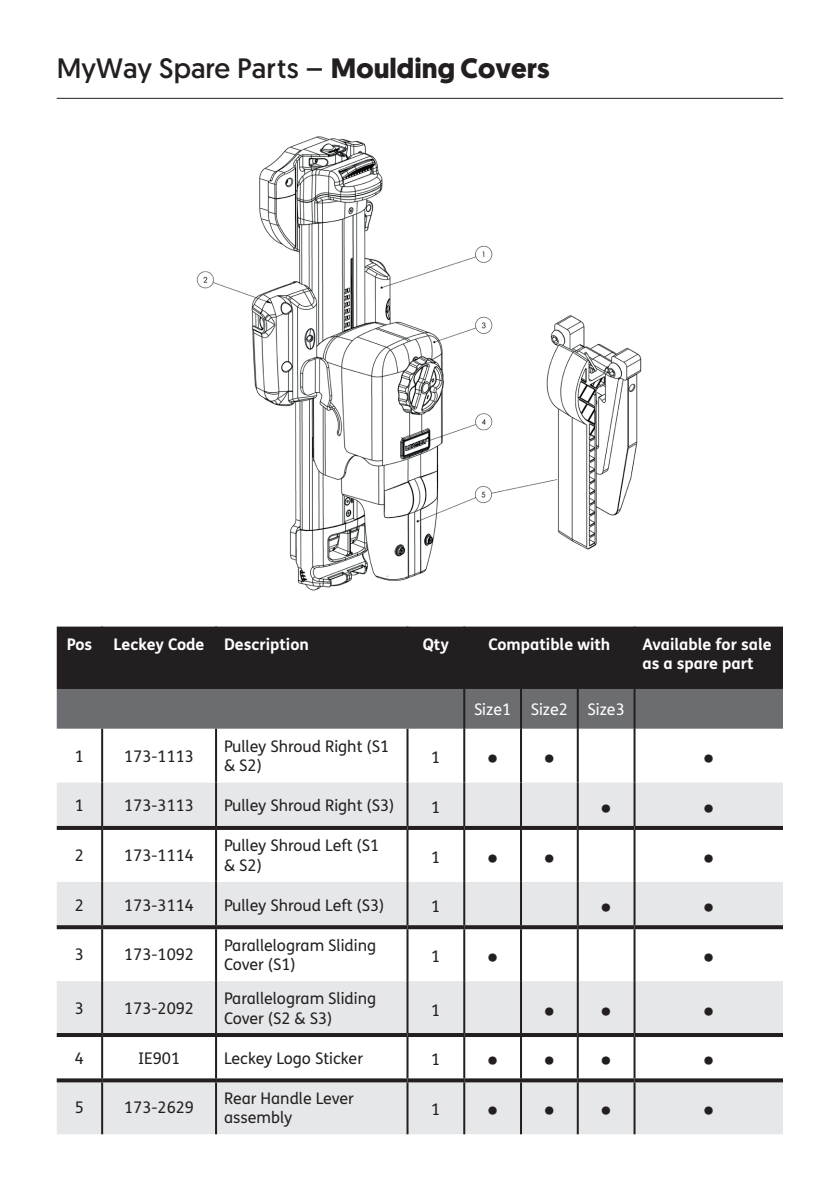
<style>
.page{position:relative;width:840px;height:1191px;background:#fff}
.page>*{position:absolute;margin:0;border:0;box-sizing:border-box;transform-origin:0 0}
.t1{font:28px "Geomanist";color:#231f20}
.t2{font:300 24px "Geomanist";color:#231f20}
.t3{font:16px/19.2px "FS Me";color:#231f20}
.t4{font:700 16px/19.2px "FS Me";color:#fff}
.t5{font:16px "FS Me";color:#fff}
.s1{font-weight:700}
</style>
<div class="page">
<hr style="left:57px;top:98px;width:725px;height:1px;background:#231f20">
<div style="left:57px;top:626px;width:725px;height:63px;background:#231f20"></div>
<div style="left:57px;top:689px;width:725px;height:39px;background:#6c6d70"></div>
<svg style="left:57px;top:782px;width:725px;height:352px;fill:#e6e7e9"></svg>
<hr style="left:101px;top:626px;width:2px;height:63px;background:#231f20">
<hr style="left:215px;top:626px;width:2px;height:63px;background:#231f20">
<hr style="left:406px;top:626px;width:2px;height:63px;background:#231f20">
<hr style="left:463px;top:626px;width:2px;height:63px;background:#231f20">
<hr style="left:633px;top:626px;width:2px;height:63px;background:#231f20">
<hr style="left:463px;top:689px;width:2px;height:39px;background:#231f20">
<hr style="left:519px;top:689px;width:2px;height:39px;background:#231f20">
<hr style="left:576px;top:689px;width:2px;height:39px;background:#231f20">
<hr style="left:633px;top:689px;width:2px;height:39px;background:#231f20">
<hr style="left:101px;top:728px;width:2px;height:54px;background:#231f20">
<hr style="left:215px;top:728px;width:2px;height:54px;background:#231f20">
<hr style="left:406px;top:728px;width:2px;height:54px;background:#231f20">
<hr style="left:463px;top:728px;width:2px;height:54px;background:#231f20">
<hr style="left:519px;top:728px;width:2px;height:54px;background:#231f20">
<hr style="left:576px;top:728px;width:2px;height:54px;background:#231f20">
<hr style="left:633px;top:728px;width:2px;height:54px;background:#231f20">
<hr style="left:101px;top:782px;width:2px;height:44px;background:#231f20">
<hr style="left:215px;top:782px;width:2px;height:44px;background:#231f20">
<hr style="left:406px;top:782px;width:2px;height:44px;background:#231f20">
<hr style="left:463px;top:782px;width:2px;height:44px;background:#231f20">
<hr style="left:519px;top:782px;width:2px;height:44px;background:#231f20">
<hr style="left:576px;top:782px;width:2px;height:44px;background:#231f20">
<hr style="left:633px;top:782px;width:2px;height:44px;background:#231f20">
<hr style="left:101px;top:830px;width:2px;height:52px;background:#231f20">
<hr style="left:215px;top:830px;width:2px;height:52px;background:#231f20">
<hr style="left:406px;top:830px;width:2px;height:52px;background:#231f20">
<hr style="left:463px;top:830px;width:2px;height:52px;background:#231f20">
<hr style="left:519px;top:830px;width:2px;height:52px;background:#231f20">
<hr style="left:576px;top:830px;width:2px;height:52px;background:#231f20">
<hr style="left:633px;top:830px;width:2px;height:52px;background:#231f20">
<hr style="left:101px;top:882px;width:2px;height:43px;background:#231f20">
<hr style="left:215px;top:882px;width:2px;height:43px;background:#231f20">
<hr style="left:406px;top:882px;width:2px;height:43px;background:#231f20">
<hr style="left:463px;top:882px;width:2px;height:43px;background:#231f20">
<hr style="left:519px;top:882px;width:2px;height:43px;background:#231f20">
<hr style="left:576px;top:882px;width:2px;height:43px;background:#231f20">
<hr style="left:633px;top:882px;width:2px;height:43px;background:#231f20">
<hr style="left:101px;top:929px;width:2px;height:52px;background:#231f20">
<hr style="left:215px;top:929px;width:2px;height:52px;background:#231f20">
<hr style="left:406px;top:929px;width:2px;height:52px;background:#231f20">
<hr style="left:463px;top:929px;width:2px;height:52px;background:#231f20">
<hr style="left:519px;top:929px;width:2px;height:52px;background:#231f20">
<hr style="left:576px;top:929px;width:2px;height:52px;background:#231f20">
<hr style="left:633px;top:929px;width:2px;height:52px;background:#231f20">
<hr style="left:101px;top:981px;width:2px;height:52px;background:#231f20">
<hr style="left:215px;top:981px;width:2px;height:52px;background:#231f20">
<hr style="left:406px;top:981px;width:2px;height:52px;background:#231f20">
<hr style="left:463px;top:981px;width:2px;height:52px;background:#231f20">
<hr style="left:519px;top:981px;width:2px;height:52px;background:#231f20">
<hr style="left:576px;top:981px;width:2px;height:52px;background:#231f20">
<hr style="left:633px;top:981px;width:2px;height:52px;background:#231f20">
<hr style="left:101px;top:1037px;width:2px;height:41px;background:#231f20">
<hr style="left:215px;top:1037px;width:2px;height:41px;background:#231f20">
<hr style="left:406px;top:1037px;width:2px;height:41px;background:#231f20">
<hr style="left:463px;top:1037px;width:2px;height:41px;background:#231f20">
<hr style="left:519px;top:1037px;width:2px;height:41px;background:#231f20">
<hr style="left:576px;top:1037px;width:2px;height:41px;background:#231f20">
<hr style="left:633px;top:1037px;width:2px;height:41px;background:#231f20">
<hr style="left:101px;top:1082px;width:2px;height:52px;background:#231f20">
<hr style="left:215px;top:1082px;width:2px;height:52px;background:#231f20">
<hr style="left:406px;top:1082px;width:2px;height:52px;background:#231f20">
<hr style="left:463px;top:1082px;width:2px;height:52px;background:#231f20">
<hr style="left:519px;top:1082px;width:2px;height:52px;background:#231f20">
<hr style="left:576px;top:1082px;width:2px;height:52px;background:#231f20">
<hr style="left:633px;top:1082px;width:2px;height:52px;background:#231f20">
<hr style="left:57px;top:826px;width:45px;height:4px;background:#231f20">
<hr style="left:102px;top:826px;width:114px;height:4px;background:#231f20">
<hr style="left:216px;top:826px;width:191px;height:4px;background:#231f20">
<hr style="left:407px;top:826px;width:57px;height:4px;background:#231f20">
<hr style="left:464px;top:826px;width:56px;height:4px;background:#231f20">
<hr style="left:520px;top:826px;width:57px;height:4px;background:#231f20">
<hr style="left:577px;top:826px;width:57px;height:4px;background:#231f20">
<hr style="left:634px;top:826px;width:148px;height:4px;background:#231f20">
<svg style="left:57px;top:925px;width:45px;height:4px"></svg>
<svg style="left:102px;top:925px;width:114px;height:4px"></svg>
<svg style="left:216px;top:925px;width:191px;height:4px"></svg>
<svg style="left:407px;top:925px;width:57px;height:4px"></svg>
<svg style="left:464px;top:925px;width:56px;height:4px"></svg>
<svg style="left:520px;top:925px;width:57px;height:4px"></svg>
<svg style="left:577px;top:925px;width:57px;height:4px"></svg>
<svg style="left:634px;top:925px;width:148px;height:4px"></svg>
<hr style="left:57px;top:1033px;width:45px;height:4px;background:#231f20">
<hr style="left:102px;top:1033px;width:114px;height:4px;background:#231f20">
<hr style="left:216px;top:1033px;width:191px;height:4px;background:#231f20">
<hr style="left:407px;top:1033px;width:57px;height:4px;background:#231f20">
<hr style="left:464px;top:1033px;width:56px;height:4px;background:#231f20">
<hr style="left:520px;top:1033px;width:57px;height:4px;background:#231f20">
<hr style="left:577px;top:1033px;width:57px;height:4px;background:#231f20">
<hr style="left:634px;top:1033px;width:148px;height:4px;background:#231f20">
<svg style="left:57px;top:1078px;width:45px;height:4px"></svg>
<svg style="left:102px;top:1078px;width:114px;height:4px"></svg>
<svg style="left:216px;top:1078px;width:191px;height:4px"></svg>
<svg style="left:407px;top:1078px;width:57px;height:4px"></svg>
<svg style="left:464px;top:1078px;width:56px;height:4px"></svg>
<svg style="left:520px;top:1078px;width:57px;height:4px"></svg>
<svg style="left:577px;top:1078px;width:57px;height:4px"></svg>
<svg style="left:634px;top:1078px;width:148px;height:4px"></svg>
<img style="left:196px;top:136px;width:446px;height:455px">
<h1 class="t1" style="left:57px;top:50px;width:494px">MyWay Spare Parts – <span class="s1">Moulding Covers</span></h1>
<p class="t4" style="left:67px;top:634px;width:27px">Pos</p>
<p class="t4" style="left:114px;top:634px;width:197px">Leckey Code Description</p>
<p class="t4" style="left:422px;top:634px;width:28px">Qty</p>
<p class="t4" style="left:488px;top:634px;width:123px">Compatible with</p>
<p class="t4" style="left:642px;top:634px;width:131px">Available for sale as a spare part</p>
<p class="t5" style="left:473px;top:698px;width:152px">Size1 Size2 Size3</p>
<p class="t3" style="left:75px;top:746px;width:11px">1</p>
<p class="t3" style="left:124px;top:746px;width:71px">173-1113</p>
<p class="t3" style="left:224px;top:736px;width:166px">Pulley Shroud Right (S1 &amp; S2)</p>
<p class="t3" style="left:431px;top:747px;width:11px">1</p>
<h2 class="t2" style="left:487px;top:742px;width:68px">• •</h2>
<h2 class="t2" style="left:703px;top:742px;width:11px">•</h2>
<p class="t3" style="left:75px;top:795px;width:11px">1</p>
<p class="t3" style="left:124px;top:795px;width:71px">173-3113</p>
<p class="t3" style="left:224px;top:795px;width:172px">Pulley Shroud Right (S3)</p>
<p class="t3" style="left:431px;top:797px;width:11px">1</p>
<h2 class="t2" style="left:601px;top:792px;width:11px">•</h2>
<h2 class="t2" style="left:703px;top:792px;width:11px">•</h2>
<p class="t3" style="left:75px;top:845px;width:11px">2</p>
<p class="t3" style="left:124px;top:845px;width:71px">173-1114</p>
<p class="t3" style="left:224px;top:835px;width:157px">Pulley Shroud Left (S1 &amp; S2)</p>
<p class="t3" style="left:431px;top:847px;width:11px">1</p>
<h2 class="t2" style="left:487px;top:841px;width:68px">• •</h2>
<h2 class="t2" style="left:703px;top:841px;width:11px">•</h2>
<p class="t3" style="left:75px;top:895px;width:11px">2</p>
<p class="t3" style="left:124px;top:895px;width:71px">173-3114</p>
<p class="t3" style="left:224px;top:895px;width:162px">Pulley Shroud Left (S3)</p>
<p class="t3" style="left:431px;top:896px;width:11px">1</p>
<h2 class="t2" style="left:601px;top:891px;width:11px">•</h2>
<h2 class="t2" style="left:703px;top:891px;width:11px">•</h2>
<p class="t3" style="left:75px;top:944px;width:11px">3</p>
<p class="t3" style="left:124px;top:944px;width:71px">173-1092</p>
<p class="t3" style="left:224px;top:935px;width:153px">Parallelogram Sliding<br>Cover (S1)</p>
<p class="t3" style="left:431px;top:946px;width:11px">1</p>
<h2 class="t2" style="left:487px;top:941px;width:11px">•</h2>
<h2 class="t2" style="left:703px;top:941px;width:11px">•</h2>
<p class="t3" style="left:75px;top:998px;width:11px">3</p>
<p class="t3" style="left:124px;top:998px;width:71px">173-2092</p>
<p class="t3" style="left:224px;top:989px;width:153px">Parallelogram Sliding<br>Cover (S2 &amp; S3)</p>
<p class="t3" style="left:431px;top:1000px;width:11px">1</p>
<h2 class="t2" style="left:544px;top:995px;width:68px">• •</h2>
<h2 class="t2" style="left:703px;top:995px;width:11px">•</h2>
<p class="t3" style="left:75px;top:1048px;width:11px">4</p>
<p class="t3" style="left:138px;top:1048px;width:44px">IE901</p>
<p class="t3" style="left:224px;top:1048px;width:140px">Leckey Logo Sticker</p>
<p class="t3" style="left:431px;top:1049px;width:11px">1</p>
<h2 class="t2" style="left:487px;top:1044px;width:68px">• •</h2>
<h2 class="t2" style="left:601px;top:1044px;width:11px">•</h2>
<h2 class="t2" style="left:703px;top:1044px;width:11px">•</h2>
<p class="t3" style="left:75px;top:1097px;width:11px">5</p>
<p class="t3" style="left:124px;top:1097px;width:71px">173-2629</p>
<p class="t3" style="left:224px;top:1088px;width:131px">Rear Handle Lever assembly</p>
<p class="t3" style="left:431px;top:1099px;width:11px">1</p>
<h2 class="t2" style="left:487px;top:1094px;width:68px">• •</h2>
<h2 class="t2" style="left:601px;top:1094px;width:11px">•</h2>
<h2 class="t2" style="left:703px;top:1094px;width:11px">•</h2>
</div>
